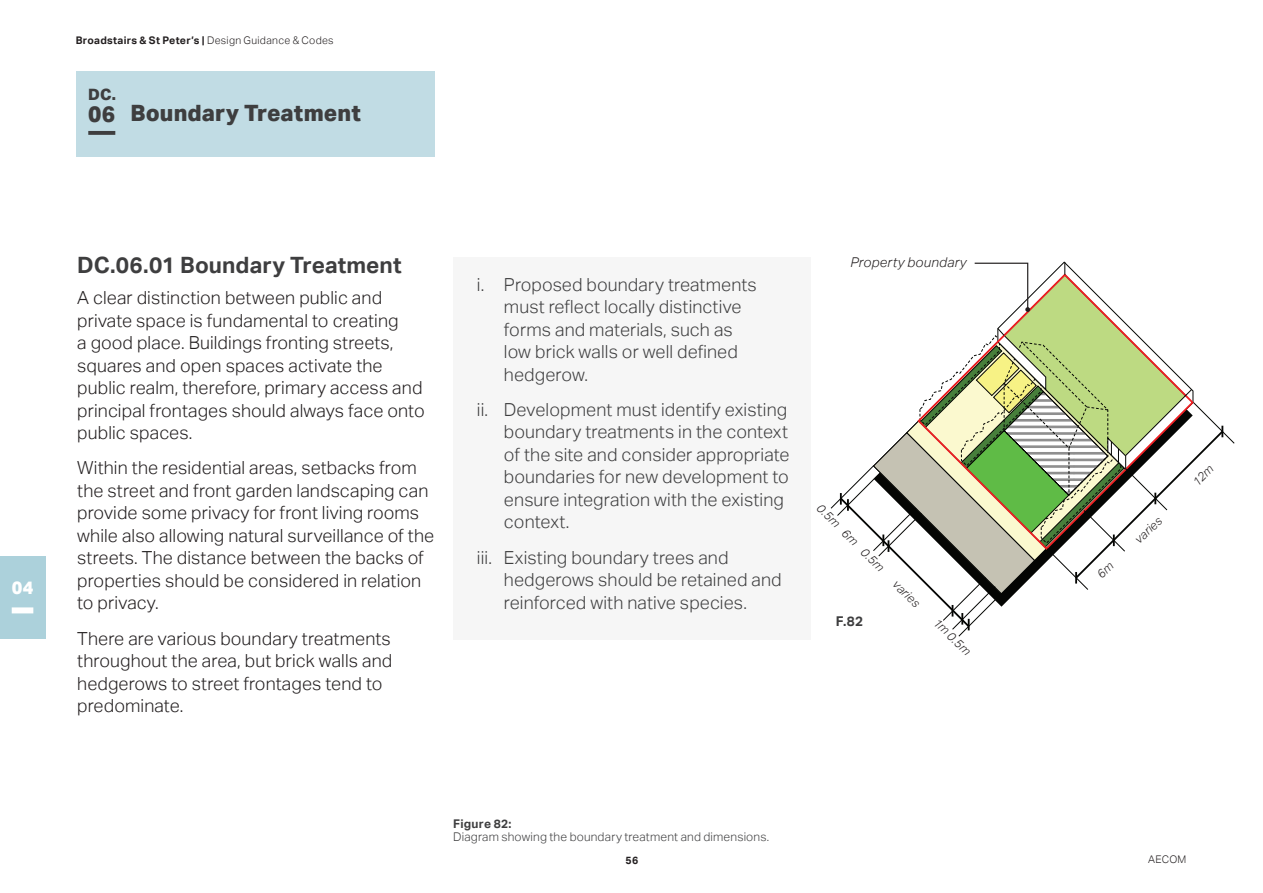
<style>
.page{position:relative;width:1263px;height:893px;background:#fff}
.page>*{position:absolute;margin:0;border:0;box-sizing:border-box;transform-origin:0 0}
.Level_4_Heading_Bd_1{font:700 22.5px "AECOM Sans";letter-spacing:.005em;color:#3e3e3f}
.Level_4_Heading_Bd_1-2{font:800 22.5px "AECOM Sans";letter-spacing:.005em;color:#3e3e3f}
.Pull_Out_Number_Bd_3{font:800 22.5px "AECOM Sans";color:#3e3e3f}
.Body_Text_Lt_11{font:300 18px/22.5px "AECOM Sans";letter-spacing:.005em;color:#231f20}
.t1{font:300 18px/22.5px "AECOM Sans";letter-spacing:.005em;color:#3e3e3f}
.t2{font:800 18px "AECOM Sans";color:#fff}
.Level_4_Heading_Bd_1-3{font:800 15.6px "AECOM Sans";color:#3e3e3f}
.Body_Text_A_Lt_9_12{font:italic 300 13.5px "AECOM Sans";letter-spacing:.015em;color:#231f20}
.t3{font:700 13.5px "AECOM Sans";color:#3e3e3f}
.Caption_Text_Lt_8_9{font:300 12px "AECOM Sans";letter-spacing:.015em;color:#3e3e3f}
.Body_Text_A_Lt_9_12-2{font:italic 300 12px "AECOM Sans";color:#231f20}
.t4{font:700 12px "AECOM Sans";letter-spacing:.02em;color:#3e3e3f}
.t5{font:700 10.5px "AECOM Sans";letter-spacing:.025em;color:#231f20}
.t6{font:300 10.5px "AECOM Sans";letter-spacing:.025em;color:#231f20}
.s1{font-weight:300}
</style>
<div class="page">
<div style="left:77px;top:71px;width:358px;height:85px;background:#c1dce4"></div>
<svg style="left:88px;top:131px;width:27px;height:4px"></svg>
<div style="left:453px;top:257px;width:358px;height:382px;background:#f6f6f6"></div>
<div style="left:0;top:556px;width:45px;height:83px;background:#acd1db"></div>
<div style="left:12px;top:607px;width:21px;height:6px;background:#fff"></div>
<svg style="left:830px;top:261px;width:405px;height:376px"></svg>
<p class="t5" style="left:76px;top:34px;width:259px">Broadstairs &amp; St Peter’s | <span class="s1">Design Guidance &amp; Codes</span></p>
<h4 class="Level_4_Heading_Bd_1-3" style="left:88px;top:84px;width:29px">DC.</h4>
<p class="Pull_Out_Number_Bd_3" style="left:88px;top:100px;width:29px">06</p>
<h4 class="Level_4_Heading_Bd_1-2" style="left:130px;top:98px;width:232px">Boundary Treatment</h4>
<p class="t2" style="left:12px;top:576px;width:23px">04</p>
<h4 class="Level_4_Heading_Bd_1" style="left:77px;top:252px;width:326px">DC.06.01 Boundary Treatment</h4>
<p class="Body_Text_Lt_11" style="left:77px;top:287px;width:349px">A clear distinction between public and private space is fundamental to creating<br>a good place. Buildings fronting streets, squares and open spaces activate the public realm, therefore, primary access and principal frontages should always face onto public spaces.</p>
<p class="Body_Text_Lt_11" style="left:77px;top:457px;width:359px">Within the residential areas, setbacks from the street and front garden landscaping can provide some privacy for front living rooms while also allowing natural surveillance of the streets. The distance between the backs of properties should be considered in relation to privacy.</p>
<p class="Body_Text_Lt_11" style="left:77px;top:627px;width:317px">There are various boundary treatments throughout the area, but brick walls and hedgerows to street frontages tend to predominate.</p>
<p class="t1" style="left:504px;top:273px;width:254px;text-indent:-27px">i. Proposed boundary treatments must reflect locally distinctive forms and materials, such as low brick walls or well defined hedgerow.</p>
<p class="t1" style="left:504px;top:398px;width:287px;text-indent:-27px">ii. Development must identify existing boundary treatments in the context of the site and consider appropriate boundaries for new development to ensure integration with the existing context.</p>
<p class="t1" style="left:504px;top:546px;width:279px;text-indent:-27px">iii. Existing boundary trees and hedgerows should be retained and reinforced with native species.</p>
<p class="Body_Text_A_Lt_9_12" style="left:850px;top:254px;width:118px">Property boundary</p>
<p class="Body_Text_A_Lt_9_12-2" style="left:824px;top:501px;width:29px;rotate:45deg">0.5m</p>
<p class="Body_Text_A_Lt_9_12-2" style="left:868px;top:545px;width:29px;rotate:45deg">0.5m</p>
<p class="Body_Text_A_Lt_9_12-2" style="left:900px;top:577px;width:34px;rotate:45deg">varies</p>
<p class="t3" style="left:836px;top:614px;width:29px">F.82</p>
<p class="Body_Text_A_Lt_9_12-2" style="left:954px;top:629px;width:29px;rotate:43deg">0.5m</p>
<p class="Body_Text_A_Lt_9_12-2" style="left:1132px;top:536px;width:34px;rotate:-44deg">varies</p>
<p class="t4" style="left:453px;top:817px;width:60px">Figure 82:</p>
<p class="Caption_Text_Lt_8_9" style="left:453px;top:830px;width:318px">Diagram showing the boundary treatment and dimensions.</p>
<p class="t5" style="left:625px;top:854px;width:14px">56</p>
<p class="t6" style="left:1148px;top:853px;width:40px">AECOM</p>
</div>
